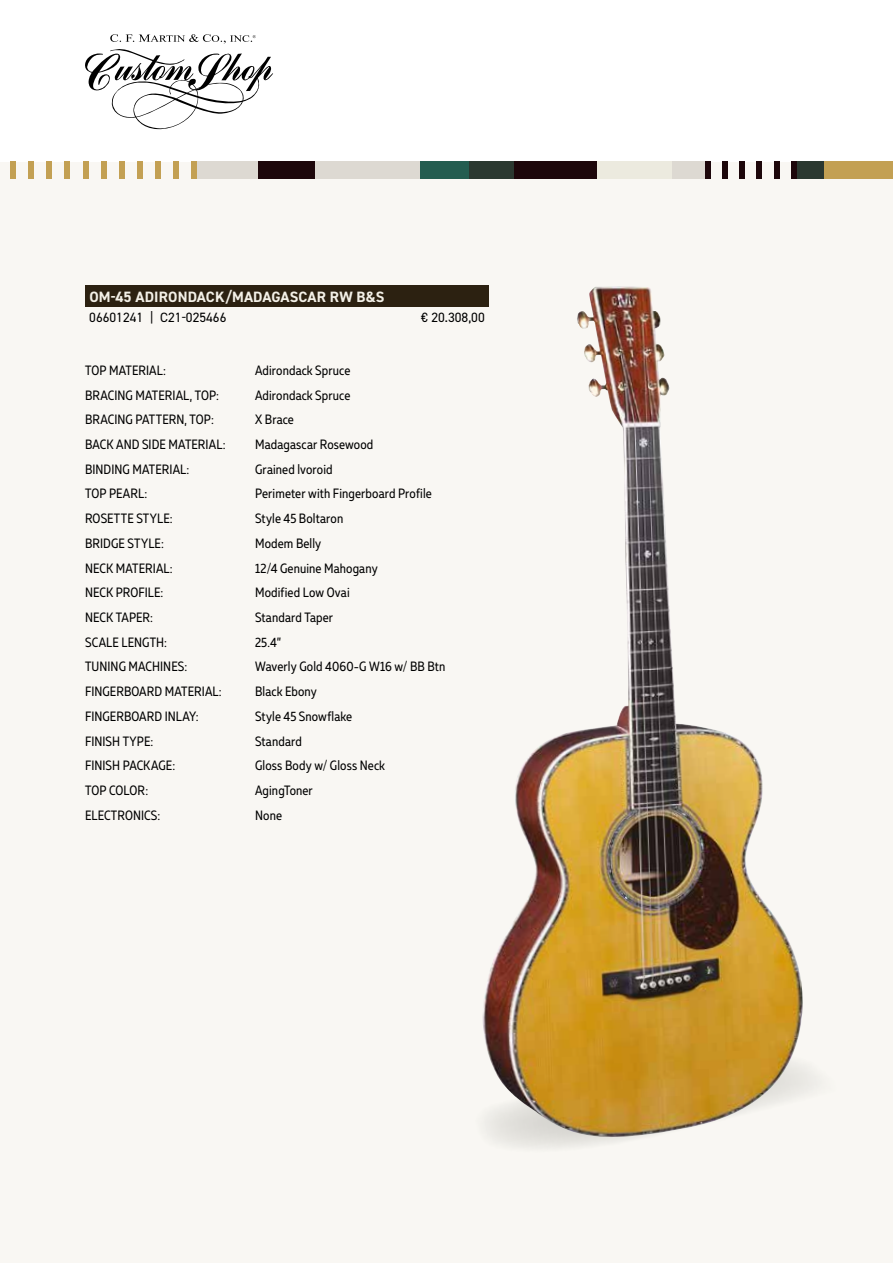
<style>
.page{position:relative;width:893px;height:1263px;background:#fff}
.page>*{position:absolute;margin:0;border:0;box-sizing:border-box;transform-origin:0 0}
.t1{font:700 15px "DIN2014";letter-spacing:.01em;color:#f3f0e7}
.t2{font:13.5px "Muller Narrow";letter-spacing:.01em;color:#000}
.t3{font:13.5px "DIN2014";color:#000}
</style>
<div class="page">
<div style="left:0;top:162px;width:893px;height:1101px;background:#f9f7f3"></div>
<svg style="left:85px;top:34px;width:188px;height:95px"></svg>
<div style="left:823px;top:162px;width:70px;height:17px;background:#c3a053"></div>
<div style="left:796px;top:162px;width:27px;height:17px;background:#2b3830"></div>
<div style="left:671px;top:162px;width:34px;height:17px;background:#ddd9d2"></div>
<div style="left:597px;top:162px;width:74px;height:17px;background:#eceadf"></div>
<div style="left:514px;top:162px;width:83px;height:17px;background:#1d070b"></div>
<div style="left:468px;top:162px;width:46px;height:17px;background:#2b3830"></div>
<div style="left:315px;top:162px;width:105px;height:17px;background:#ddd9d2"></div>
<div style="left:258px;top:162px;width:57px;height:17px;background:#1d070b"></div>
<div style="left:197px;top:162px;width:61px;height:17px;background:#ddd9d2"></div>
<div style="left:420px;top:162px;width:48px;height:17px;background:#245d50"></div>
<div style="left:10px;top:162px;width:6px;height:17px;background:#c3a053"></div>
<div style="left:29px;top:162px;width:5px;height:17px;background:#c3a053"></div>
<div style="left:47px;top:162px;width:5px;height:17px;background:#c3a053"></div>
<div style="left:65px;top:162px;width:5px;height:17px;background:#c3a053"></div>
<div style="left:83px;top:162px;width:5px;height:17px;background:#c3a053"></div>
<div style="left:101px;top:162px;width:5px;height:17px;background:#c3a053"></div>
<div style="left:119px;top:162px;width:6px;height:17px;background:#c3a053"></div>
<div style="left:137px;top:162px;width:6px;height:17px;background:#c3a053"></div>
<div style="left:155px;top:162px;width:6px;height:17px;background:#c3a053"></div>
<div style="left:173px;top:162px;width:6px;height:17px;background:#c3a053"></div>
<div style="left:191px;top:162px;width:6px;height:17px;background:#c3a053"></div>
<div style="left:705px;top:162px;width:6px;height:17px;background:#1d070b"></div>
<div style="left:722px;top:162px;width:6px;height:17px;background:#1d070b"></div>
<div style="left:740px;top:162px;width:5px;height:17px;background:#1d070b"></div>
<div style="left:757px;top:162px;width:5px;height:17px;background:#1d070b"></div>
<div style="left:774px;top:162px;width:5px;height:17px;background:#1d070b"></div>
<div style="left:791px;top:162px;width:5px;height:17px;background:#1d070b"></div>
<div style="left:85px;top:286px;width:404px;height:21px;background:#2c2111"></div>
<img style="left:482px;top:287px;width:324px;height:850px">
<p class="t1" style="left:89px;top:287px;width:297px">OM-45 ADIRONDACK/MADAGASCAR RW B&amp;S</p>
<p class="t3" style="left:89px;top:309px;width:139px">06601241 | C21-025466</p>
<p class="t3" style="left:421px;top:309px;width:65px">€ 20.308,00</p>
<p class="t2" style="left:85px;top:362px;width:83px">TOP MATERIAL:</p>
<p class="t2" style="left:255px;top:362px;width:97px">Adirondack Spruce</p>
<p class="t2" style="left:85px;top:387px;width:136px">BRACING MATERIAL, TOP:</p>
<p class="t2" style="left:255px;top:387px;width:97px">Adirondack Spruce</p>
<p class="t2" style="left:85px;top:411px;width:130px">BRACING PATTERN, TOP:</p>
<p class="t2" style="left:255px;top:411px;width:40px">X Brace</p>
<p class="t2" style="left:85px;top:436px;width:142px">BACK AND SIDE MATERIAL:</p>
<p class="t2" style="left:255px;top:436px;width:120px">Madagascar Rosewood</p>
<p class="t2" style="left:85px;top:461px;width:106px">BINDING MATERIAL:</p>
<p class="t2" style="left:255px;top:461px;width:79px">Grained lvoroid</p>
<p class="t2" style="left:85px;top:485px;width:64px">TOP PEARL:</p>
<p class="t2" style="left:255px;top:485px;width:178px">Perimeter with Fingerboard Profile</p>
<p class="t2" style="left:85px;top:510px;width:89px">ROSETTE STYLE:</p>
<p class="t2" style="left:255px;top:510px;width:90px">Style 45 Boltaron</p>
<p class="t2" style="left:85px;top:535px;width:80px">BRIDGE STYLE:</p>
<p class="t2" style="left:255px;top:535px;width:68px">Modem Belly</p>
<p class="t2" style="left:85px;top:559px;width:89px">NECK MATERIAL:</p>
<p class="t2" style="left:255px;top:559px;width:124px">12/4 Genuine Mahogany</p>
<p class="t2" style="left:85px;top:584px;width:80px">NECK PROFILE:</p>
<p class="t2" style="left:255px;top:584px;width:96px">Modified Low Ovai</p>
<p class="t2" style="left:85px;top:609px;width:70px">NECK TAPER:</p>
<p class="t2" style="left:255px;top:609px;width:80px">Standard Taper</p>
<p class="t2" style="left:85px;top:634px;width:84px">SCALE LENGTH:</p>
<p class="t2" style="left:255px;top:634px;width:28px">25.4”</p>
<p class="t2" style="left:85px;top:658px;width:104px">TUNING MACHINES:</p>
<p class="t2" style="left:255px;top:658px;width:192px">Waverly Gold 4060-G W16 w/ BB Btn</p>
<p class="t2" style="left:85px;top:683px;width:138px">FINGERBOARD MATERIAL:</p>
<p class="t2" style="left:255px;top:683px;width:63px">Black Ebony</p>
<p class="t2" style="left:85px;top:708px;width:115px">FINGERBOARD INLAY:</p>
<p class="t2" style="left:255px;top:708px;width:99px">Style 45 Snowflake</p>
<p class="t2" style="left:85px;top:732px;width:70px">FINISH TYPE:</p>
<p class="t2" style="left:255px;top:732px;width:48px">Standard</p>
<p class="t2" style="left:85px;top:757px;width:92px">FINISH PACKAGE:</p>
<p class="t2" style="left:255px;top:757px;width:131px">Gloss Body w/ Gloss Neck</p>
<p class="t2" style="left:85px;top:782px;width:65px">TOP COLOR:</p>
<p class="t2" style="left:255px;top:782px;width:59px">AgingToner</p>
<p class="t2" style="left:85px;top:807px;width:77px">ELECTRONICS:</p>
<p class="t2" style="left:255px;top:807px;width:28px">None</p>
</div>
